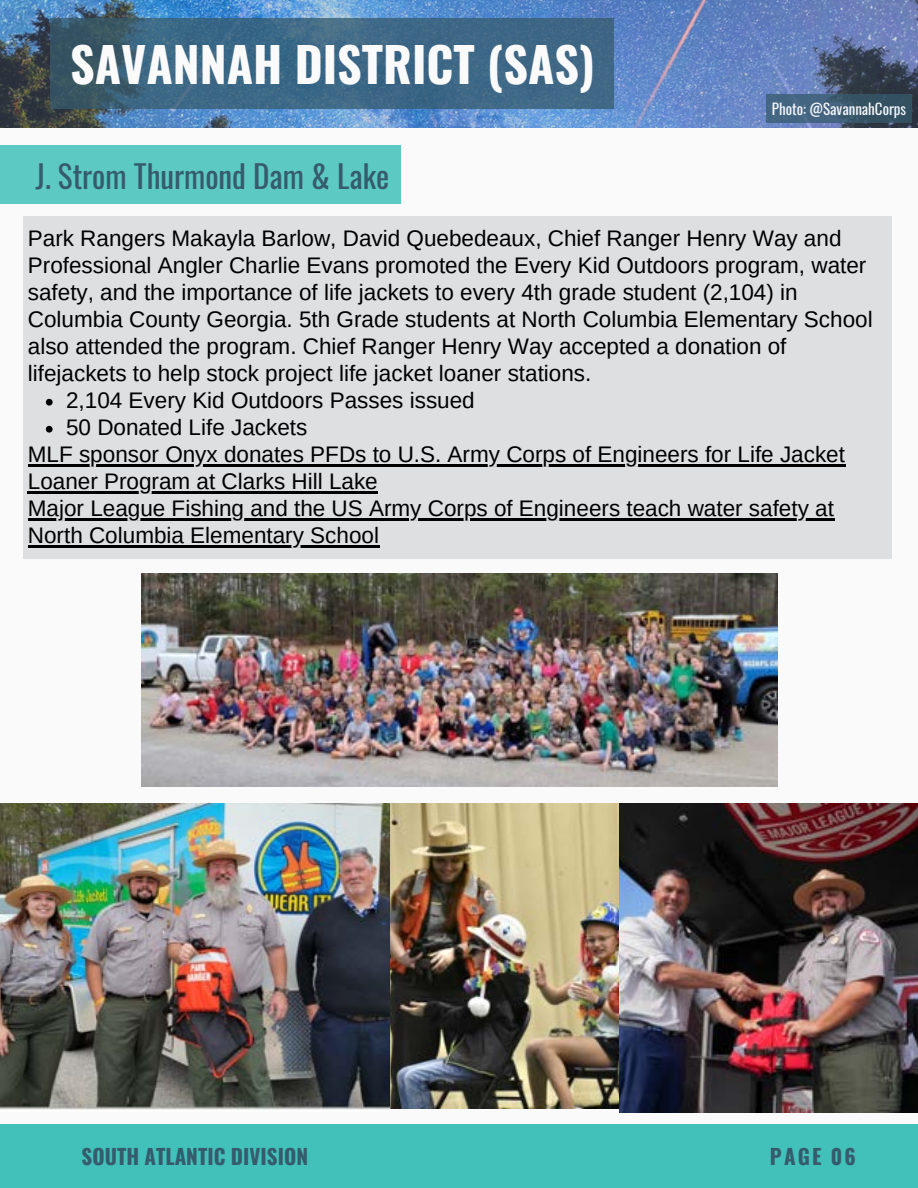
<style>
.page{position:relative;width:918px;height:1188px;background:#fafafa}
.page>*{position:absolute;margin:0;border:0;box-sizing:border-box;transform-origin:0 0}
.t1{font:700 48px "Oswald";color:#fafafa}
.t2{font:31.2px "Oswald";color:#365b6d}
.t3{font:22.5px/27px "Arimo";color:#000}
.t4{font:700 21px "Oswald";color:#365b6d}
.t5{font:15px "Oswald";color:#f4f6fc}
</style>
<div class="page">
<div style="left:0;top:1124px;width:918px;height:64px;background:#41c1ba"></div>
<img style="left:0;top:0;width:918px;height:127px">
<div style="left:23px;top:217px;width:868px;height:342px;background:#dedfe1"></div>
<svg style="left:46px;top:399px;width:7px;height:7px"></svg>
<svg style="left:46px;top:426px;width:7px;height:7px"></svg>
<hr style="left:28px;top:464px;width:818px;height:2px;background:#000">
<hr style="left:28px;top:491px;width:350px;height:2px;background:#000">
<hr style="left:28px;top:518px;width:807px;height:2px;background:#000">
<hr style="left:28px;top:545px;width:351px;height:2px;background:#000">
<img style="left:141px;top:573px;width:636px;height:214px">
<img style="left:389px;top:803px;width:231px;height:305px">
<img style="left:620px;top:803px;width:298px;height:309px">
<img style="left:0;top:803px;width:389px;height:307px">
<div style="left:51px;top:18px;width:563px;height:90px;background:#365b6d;opacity:.75"></div>
<div style="left:766px;top:94px;width:146px;height:29px;background:#365b6d;opacity:.75"></div>
<div style="left:0;top:146px;width:401px;height:58px;background:#5cc9c3"></div>
<h1 class="t1" style="left:70px;top:27px;width:526px">SAVANNAH DISTRICT (SAS)</h1>
<h2 class="t2" style="left:36px;top:152px;width:355px">J. Strom Thurmond Dam &amp; Lake</h2>
<p class="t5" style="left:772px;top:98px;width:136px">Photo: @SavannahCorps</p>
<p class="t3" style="left:28px;top:225px;width:846px">Park Rangers Makayla Barlow, David Quebedeaux, Chief Ranger Henry Way and Professional Angler Charlie Evans promoted the Every Kid Outdoors program, water safety, and the importance of life jackets to every 4th grade student (2,104) in Columbia County Georgia. 5th Grade students at North Columbia Elementary School also attended the program. Chief Ranger Henry Way accepted a donation of lifejackets to help stock project life jacket loaner stations.</p>
<p class="t3" style="left:66px;top:387px;width:410px">2,104 Every Kid Outdoors Passes issued<br>50 Donated Life Jackets</p>
<p class="t3" style="left:28px;top:441px;width:819px">MLF sponsor Onyx donates PFDs to U.S. Army Corps of Engineers for Life Jacket Loaner Program at Clarks Hill Lake<br>Major League Fishing and the US Army Corps of Engineers teach water safety at North Columbia Elementary School</p>
<p class="t4" style="left:82px;top:1140px;width:228px">SOUTH ATLANTIC DIVISION</p>
<p class="t4" style="left:770px;top:1140px;width:87px">PAGE 06</p>
</div>
